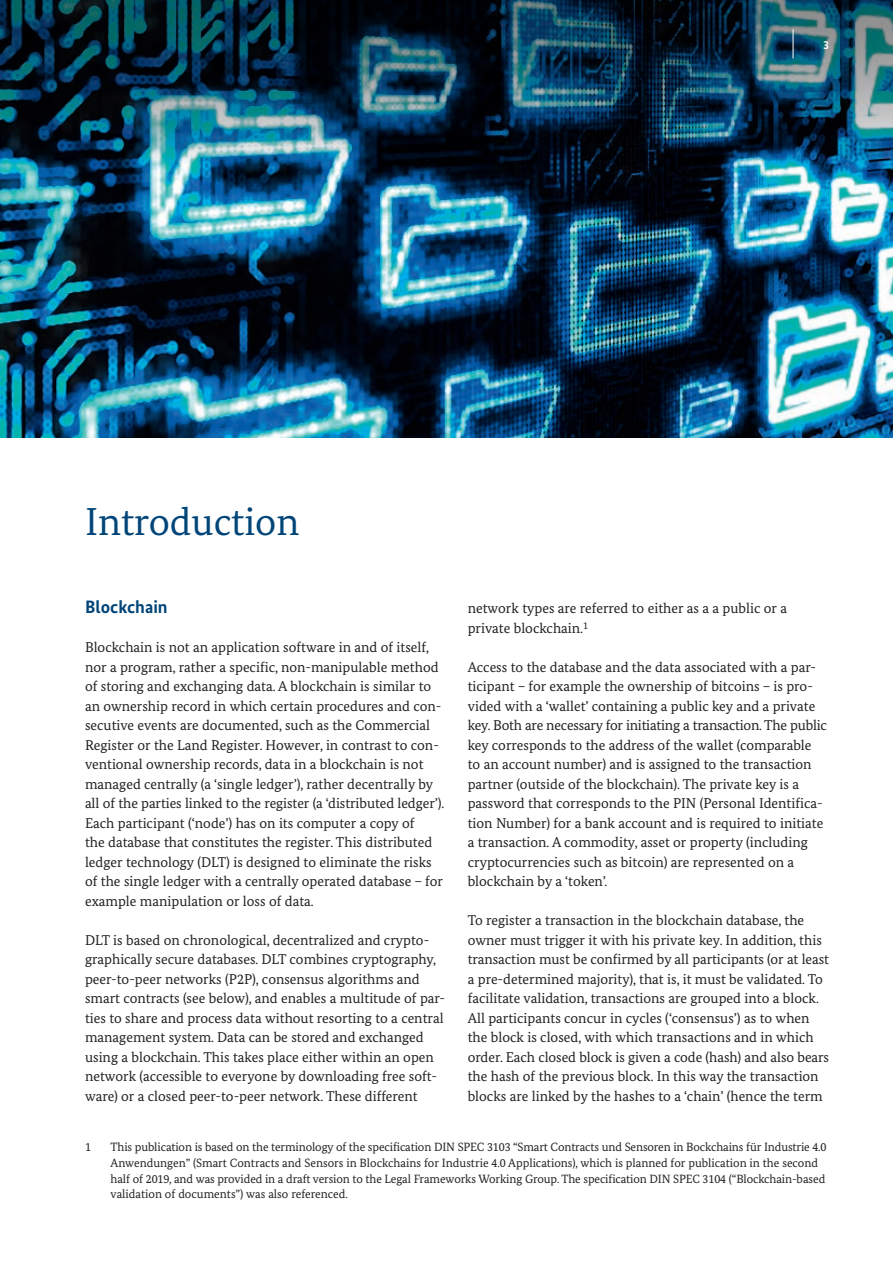
<style>
.page{position:relative;width:893px;height:1263px;background:#fff}
.page>*{position:absolute;margin:0;border:0;box-sizing:border-box;transform-origin:0 0}
.t1{font:39px "Bundes Serif";color:#004578}
.t2{font:700 18px "Bundes Sans";color:#004578}
.t3{font:14.25px/19.5px "Bundes Serif";color:#231f20}
.t4{font:12px/15.8px "Bundes Serif";letter-spacing:-.01em;color:#231f20}
.t5{font:700 12px "Bundes Sans";color:#fff}
</style>
<div class="page">
<img style="left:0;top:165px;width:893px;height:273px">
<img style="left:0;top:0;width:893px;height:165px">
<hr style="left:793px;top:29px;width:1px;height:30px;background:#fff">
<p class="t5" style="left:823px;top:37px;width:7px">3</p>
<h1 class="t1" style="left:85px;top:498px;width:216px">Introduction</h1>
<p class="t2" style="left:85px;top:596px;width:84px">Blockchain</p>
<p class="t3" style="left:85px;top:638px;width:361px">Blockchain is not an application software in and of itself, nor a program, rather a specific, non-manipulable method of storing and exchanging data. A blockchain is similar to an ownership record in which certain procedures and con&shy;secutive events are documented, such as the Commercial Register or the Land Register. However, in contrast to con&shy;ventional ownership records, data in a blockchain is not managed centrally (a ‘single ledger’), rather decentrally by all of the parties linked to the register (a ‘distributed ledger’).<br>Each participant (‘node’) has on its computer a copy of<br>the database that constitutes the register. This distributed ledger technology (DLT) is designed to eliminate the risks of the single ledger with a centrally operated database – for example manipulation or loss of data.</p>
<p class="t3" style="left:85px;top:930px;width:362px">DLT is based on chronological, decentralized and crypto&shy;graphically secure databases. DLT combines cryptography, peer-to-peer networks (P2P), consensus algorithms and smart contracts (see below), and enables a multitude of par&shy;ties to share and process data without resorting to a central management system. Data can be stored and exchanged using a blockchain. This takes place either within an open network (accessible to everyone by downloading free soft&shy;ware) or a closed peer-to-peer network. These different</p>
<p class="t3" style="left:468px;top:599px;width:321px">network types are referred to either as a a public or a private blockchain.<sup>1</sup></p>
<p class="t3" style="left:468px;top:657px;width:361px">Access to the database and the data associated with a par&shy;ticipant – for example the ownership of bitcoins – is pro&shy;vided with a ‘wallet’ containing a public key and a private key. Both are necessary for initiating a transaction. The public key corresponds to the address of the wallet (comparable to an account number) and is assigned to the transaction partner (outside of the blockchain). The private key is a password that corresponds to the PIN (Personal Identifica&shy;tion Number) for a bank account and is required to initiate a transaction. A commodity, asset or property (including cryptocurrencies such as bitcoin) are represented on a blockchain by a ‘token’.</p>
<p class="t3" style="left:468px;top:910px;width:363px">To register a transaction in the blockchain database, the owner must trigger it with his private key. In addition, this transaction must be confirmed by all participants (or at least a pre-determined majority), that is, it must be validated. To facilitate validation, transactions are grouped into a block.<br>All participants concur in cycles (‘consensus’) as to when the block is closed, with which transactions and in which order. Each closed block is given a code (hash) and also bears the hash of the previous block. In this way the transaction blocks are linked by the hashes to a ‘chain’ (hence the term</p>
<p class="t4" style="left:85px;top:1139px;width:7px">1</p>
<p class="t4" style="left:111px;top:1139px;width:717px">This publication is based on the terminology of the specification DIN SPEC 3103 “Smart Contracts und Sensoren in Bockchains für Industrie 4.0<br>Anwendungen” (Smart Contracts and Sensors in Blockchains for Industrie 4.0 Applications), which is planned for publication in the second half of 2019, and was provided in a draft version to the Legal Frameworks Working Group. The specification DIN SPEC 3104 (“Blockchain-based validation of documents”) was also referenced.</p>
</div>
